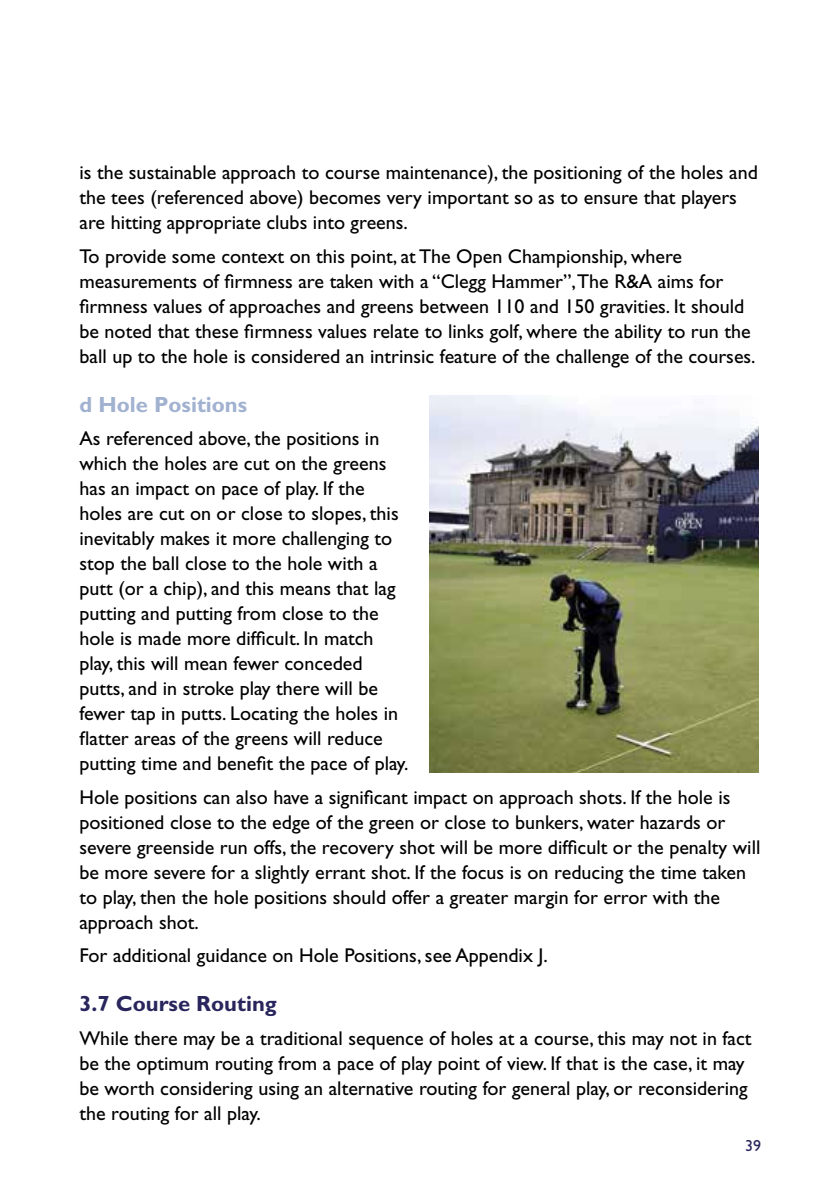
<style>
.page{position:relative;width:840px;height:1191px;background:#fff}
.page>*{position:absolute;margin:0;border:0;box-sizing:border-box;transform-origin:0 0}
.t1{font:700 22px "Gill Sans";color:#29265d}
.t2{font:700 22px "Gill Sans";color:#a1b1d0}
.t3{font:20px/25px "Gill Sans";color:#000}
.t4{font:16px "Gill Sans";color:#29265d}
</style>
<div class="page">
<img style="left:429px;top:396px;width:329px;height:376px">
<p class="t3" style="left:79px;top:160px;width:679px">is the sustainable approach to course maintenance), the positioning of the holes and the tees (referenced above) becomes very important so as to ensure that players are hitting appropriate clubs into greens.</p>
<p class="t3" style="left:79px;top:244px;width:677px">To provide some context on this point, at The Open Championship, where measurements of firmness are taken with a “Clegg Hammer”,The R&amp;A aims for firmness values of approaches and greens between 110 and 150 gravities. It should be noted that these firmness values relate to links golf, where the ability to run the ball up to the hole is considered an intrinsic feature of the challenge of the courses.</p>
<p class="t2" style="left:79px;top:391px;width:169px">d Hole Positions</p>
<p class="t3" style="left:79px;top:426px;width:330px">As referenced above, the positions in which the holes are cut on the greens has an impact on pace of play. If the holes are cut on or close to slopes, this inevitably makes it more challenging to stop the ball close to the hole with a putt (or a chip), and this means that lag putting and putting from close to the hole is made more difficult. In match play, this will mean fewer conceded putts, and in stroke play there will be fewer tap in putts. Locating the holes in flatter areas of the greens will reduce putting time and benefit the pace of play.</p>
<p class="t3" style="left:79px;top:784px;width:682px">Hole positions can also have a significant impact on approach shots. If the hole is positioned close to the edge of the green or close to bunkers, water hazards or severe greenside run offs, the recovery shot will be more difficult or the penalty will be more severe for a slightly errant shot. If the focus is on reducing the time taken to play, then the hole positions should offer a greater margin for error with the approach shot.</p>
<p class="t3" style="left:79px;top:943px;width:469px">For additional guidance on Hole Positions, see Appendix J.</p>
<p class="t1" style="left:79px;top:990px;width:199px">3.7 Course Routing</p>
<p class="t3" style="left:79px;top:1025px;width:673px">While there may be a traditional sequence of holes at a course, this may not in fact be the optimum routing from a pace of play point of view. If that is the case, it may be worth considering using an alternative routing for general play, or reconsidering the routing for all play.</p>
<p class="t4" style="left:744px;top:1136px;width:17px">39</p>
</div>
